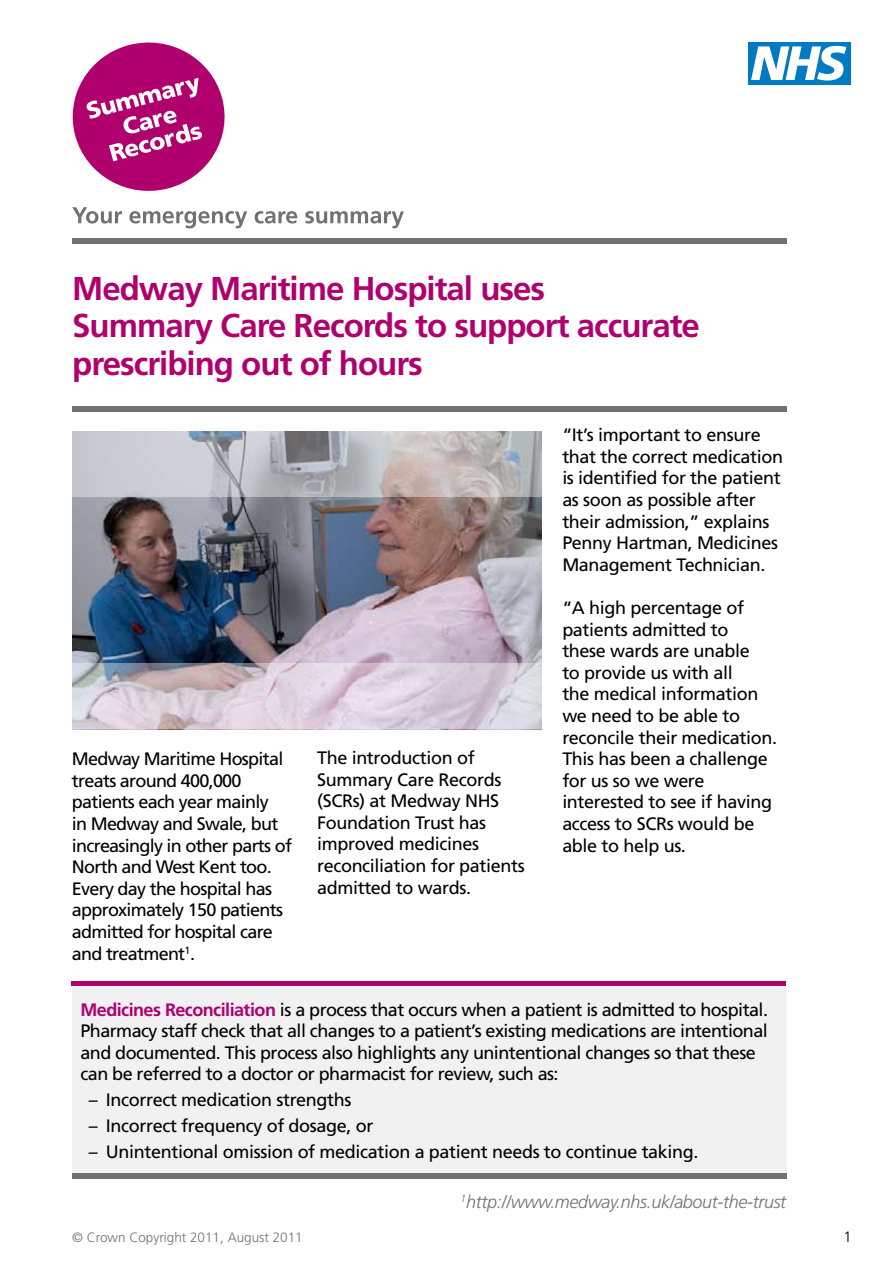
<style>
.page{position:relative;width:893px;height:1263px;background:#fff}
.page>*{position:absolute;margin:0;border:0;box-sizing:border-box;transform-origin:0 0}
.t1{font:700 33px/37.5px "Frutiger LT Std";letter-spacing:-.03em;color:#af006e}
.t2{font:18px/21.6px "Frutiger LT Std";letter-spacing:-.02em;color:#000}
.t3{font:18px/21.6px "Frutiger LT Std";letter-spacing:-.04em;color:#000}
.t4{font:italic 300 18px "Frutiger LT Std";letter-spacing:-.02em;color:#717073}
.t5{font:300 15px "Frutiger LT Std";color:#000}
.t6{font:300 13.5px "Frutiger LT Std";color:#717073}
.s1{font-weight:700;color:#af006e}
</style>
<div class="page">
<svg style="left:72px;top:43px;width:153px;height:148px"></svg>
<svg style="left:72px;top:207px;width:50px;height:17px"></svg>
<svg style="left:129px;top:211px;width:118px;height:17px"></svg>
<svg style="left:255px;top:211px;width:42px;height:13px"></svg>
<svg style="left:305px;top:211px;width:99px;height:17px"></svg>
<div style="left:747px;top:43px;width:103px;height:42px;background:#007ac2"></div>
<svg style="left:751px;top:46px;width:95px;height:35px"></svg>
<div style="left:72px;top:238px;width:714px;height:5px;background:#717073"></div>
<div style="left:72px;top:406px;width:714px;height:6px;background:#717073"></div>
<div style="left:72px;top:1173px;width:714px;height:5px;background:#717073"></div>
<div style="left:72px;top:987px;width:714px;height:186px;background:#f1f1f1"></div>
<hr style="left:72px;top:982px;width:714px;height:4px;background:#af006e">
<img style="left:72px;top:497px;width:470px;height:166px">
<svg style="left:72px;top:431px;width:470px;height:66px"></svg>
<svg style="left:72px;top:663px;width:470px;height:66px"></svg>
<h1 class="t1" style="left:72px;top:270px;width:629px">Medway Maritime Hospital uses<br>Summary Care Records to support accurate prescribing out of hours</h1>
<p class="t3" style="left:72px;top:748px;width:222px">Medway Maritime Hospital treats around 400,000 patients each year mainly<br>in Medway and Swale, but increasingly in other parts of<br>North and West Kent too.<br>Every day the hospital has approximately 150 patients admitted for hospital care and treatment<sup>1</sup>.</p>
<p class="t2" style="left:317px;top:747px;width:209px">The introduction of<br>Summary Care Records (SCRs) at Medway NHS<br>Foundation Trust has improved medicines reconciliation for patients admitted to wards.</p>
<p class="t2" style="left:562px;top:424px;width:222px">“It’s important to ensure that the correct medication is identified for the patient as soon as possible after their admission,” explains<br>Penny Hartman, Medicines<br>Management Technician.</p>
<p class="t2" style="left:562px;top:597px;width:216px">“A high percentage of patients admitted to<br>these wards are unable<br>to provide us with all<br>the medical information we need to be able to reconcile their medication.<br>This has been a challenge for us so we were interested to see if having access to SCRs would be able to help us.</p>
<p class="t2" style="left:80px;top:998px;width:689px"><span class="s1">Medicines Reconciliation</span> is a process that occurs when a patient is admitted to hospital.<br>Pharmacy staff check that all changes to a patient’s existing medications are intentional and documented. This process also highlights any unintentional changes so that these can be referred to a doctor or pharmacist for review, such as:</p>
<p class="t2" style="left:89px;top:1089px;width:264px">– Incorrect medication strengths</p>
<p class="t2" style="left:89px;top:1115px;width:286px">– Incorrect frequency of dosage, or</p>
<p class="t2" style="left:89px;top:1141px;width:611px">– Unintentional omission of medication a patient needs to continue taking.</p>
<p class="t6" style="left:72px;top:1229px;width:232px">© Crown Copyright 2011, August 2011</p>
<p class="t4" style="left:461px;top:1191px;width:327px"><sup>1</sup>http://www.medway.nhs.uk/about-the-trust</p>
<p class="t5" style="left:844px;top:1228px;width:10px">1</p>
</div>
